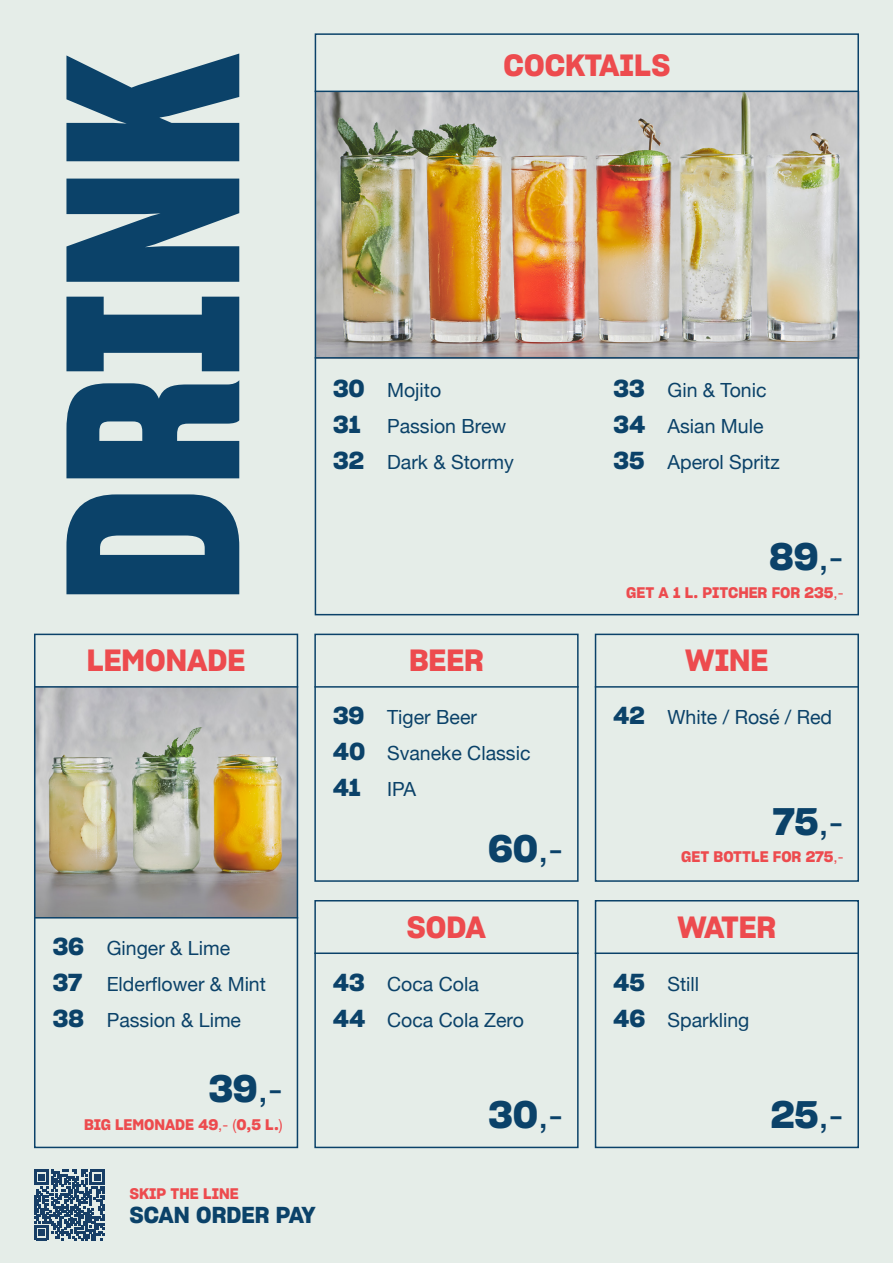
<style>
.page{position:relative;width:893px;height:1263px;background:#e5ede8}
.page>*{position:absolute;margin:0;border:0;box-sizing:border-box;transform-origin:0 0}
.t1{font:240px "Sharp Grotesk Bold 15";letter-spacing:.01em;color:#0b4269}
.t2{font:37.5px "Sharp Grotesk Semi Bold 20";letter-spacing:-.005em;color:#0b4269}
.t3{font:30px "Sharp Grotesk Semi Bold 20";color:#ed4b4e}
.t4{font:22.5px "Sharp Grotesk Semi Bold 20";letter-spacing:-.005em;color:#0b4269}
.t5{font:19.5px "Helvetica Neue";color:#0b4269}
.t6{font:15px "Sharp Grotesk Semi Bold 20";color:#ed4b4e}
.s1{font-family:"Sharp Grotesk Semi Bold 20";font-size:24px}
.s2{font-family:"Helvetica Neue"}
</style>
<div class="page">
<img style="left:37px;top:688px;width:258px;height:229px">
<img style="left:318px;top:92px;width:538px;height:265px">
<div style="left:34px;top:634px;width:264px;height:514px;border:2px solid #0b4269"></div>
<div style="left:314px;top:634px;width:265px;height:248px;border:2px solid #0b4269"></div>
<div style="left:314px;top:900px;width:265px;height:248px;border:2px solid #0b4269"></div>
<div style="left:595px;top:634px;width:264px;height:248px;border:2px solid #0b4269"></div>
<div style="left:315px;top:33px;width:544px;height:582px;border:2px solid #0b4269"></div>
<div style="left:595px;top:900px;width:264px;height:248px;border:2px solid #0b4269"></div>
<hr style="left:314px;top:686px;width:265px;height:2px;background:#0b4269">
<hr style="left:314px;top:952px;width:265px;height:2px;background:#0b4269">
<hr style="left:34px;top:686px;width:264px;height:2px;background:#0b4269">
<hr style="left:34px;top:917px;width:264px;height:1px;background:#0b4269">
<hr style="left:595px;top:686px;width:264px;height:2px;background:#0b4269">
<hr style="left:315px;top:91px;width:544px;height:1px;background:#0b4269">
<hr style="left:315px;top:357px;width:544px;height:2px;background:#0b4269">
<hr style="left:595px;top:952px;width:264px;height:2px;background:#0b4269">
<svg style="left:34px;top:1170px;width:71px;height:70px"></svg>
<p class="t1" style="left:-12px;top:602px;width:550px;rotate:-90deg">DRINK</p>
<p class="t3" style="left:504px;top:41px;width:168px">COCKTAILS</p>
<p class="t5" style="left:333px;top:376px;width:110px"><span class="s1">30</span> Mojito</p>
<p class="t5" style="left:333px;top:412px;width:175px"><span class="s1">31</span> Passion Brew</p>
<p class="t5" style="left:333px;top:448px;width:182px"><span class="s1">32</span> Dark &amp; Stormy</p>
<p class="t5" style="left:613px;top:376px;width:154px"><span class="s1">33</span> Gin &amp; Tonic</p>
<p class="t5" style="left:613px;top:412px;width:152px"><span class="s1">34</span> Asian Mule</p>
<p class="t5" style="left:613px;top:448px;width:168px"><span class="s1">35</span> Aperol Spritz</p>
<p class="t2" style="left:769px;top:526px;width:75px">89<span class="s2">,-</span></p>
<p class="t6" style="left:626px;top:580px;width:219px">GET A 1 L. PITCHER FOR 235<span class="s2">,-</span></p>
<p class="t3" style="left:87px;top:636px;width:160px">LEMONADE</p>
<p class="t3" style="left:685px;top:636px;width:85px">WINE</p>
<p class="t3" style="left:409px;top:636px;width:76px">BEER</p>
<p class="t5" style="left:53px;top:934px;width:179px"><span class="s1">36</span> Ginger &amp; Lime</p>
<p class="t5" style="left:53px;top:970px;width:215px"><span class="s1">37</span> Elderflower &amp; Mint</p>
<p class="t5" style="left:53px;top:1006px;width:190px"><span class="s1">38</span> Passion &amp; Lime</p>
<p class="t2" style="left:209px;top:1058px;width:76px">39<span class="s2">,-</span></p>
<p class="t6" style="left:84px;top:1113px;width:200px">BIG LEMONADE 49<span class="s2">,- (</span>0,5 L.<span class="s2">)</span></p>
<p class="t5" style="left:333px;top:703px;width:145px"><span class="s1">39</span> Tiger Beer</p>
<p class="t5" style="left:333px;top:739px;width:199px"><span class="s1">40</span> Svaneke Classic</p>
<p class="t5" style="left:333px;top:775px;width:84px"><span class="s1">41</span> IPA</p>
<p class="t2" style="left:488px;top:818px;width:77px">60<span class="s2">,-</span></p>
<p class="t3" style="left:407px;top:903px;width:80px">SODA</p>
<p class="t5" style="left:333px;top:970px;width:147px"><span class="s1">43</span> Coca Cola</p>
<p class="t5" style="left:333px;top:1006px;width:192px"><span class="s1">44</span> Coca Cola Zero</p>
<p class="t2" style="left:488px;top:1084px;width:76px">30<span class="s2">,-</span></p>
<p class="t6" style="left:130px;top:1181px;width:110px">SKIP THE LINE</p>
<p class="t4" style="left:130px;top:1197px;width:187px">SCAN ORDER PAY</p>
<p class="t5" style="left:613px;top:703px;width:220px"><span class="s1">42</span> White / Rosé / Red</p>
<p class="t2" style="left:773px;top:791px;width:72px">75<span class="s2">,-</span></p>
<p class="t6" style="left:681px;top:845px;width:164px">GET BOTTLE FOR 275<span class="s2">,-</span></p>
<p class="t3" style="left:677px;top:903px;width:100px">WATER</p>
<p class="t5" style="left:613px;top:970px;width:87px"><span class="s1">45</span> Still</p>
<p class="t5" style="left:613px;top:1006px;width:137px"><span class="s1">46</span> Sparkling</p>
<p class="t2" style="left:771px;top:1084px;width:74px">25<span class="s2">,-</span></p>
</div>
